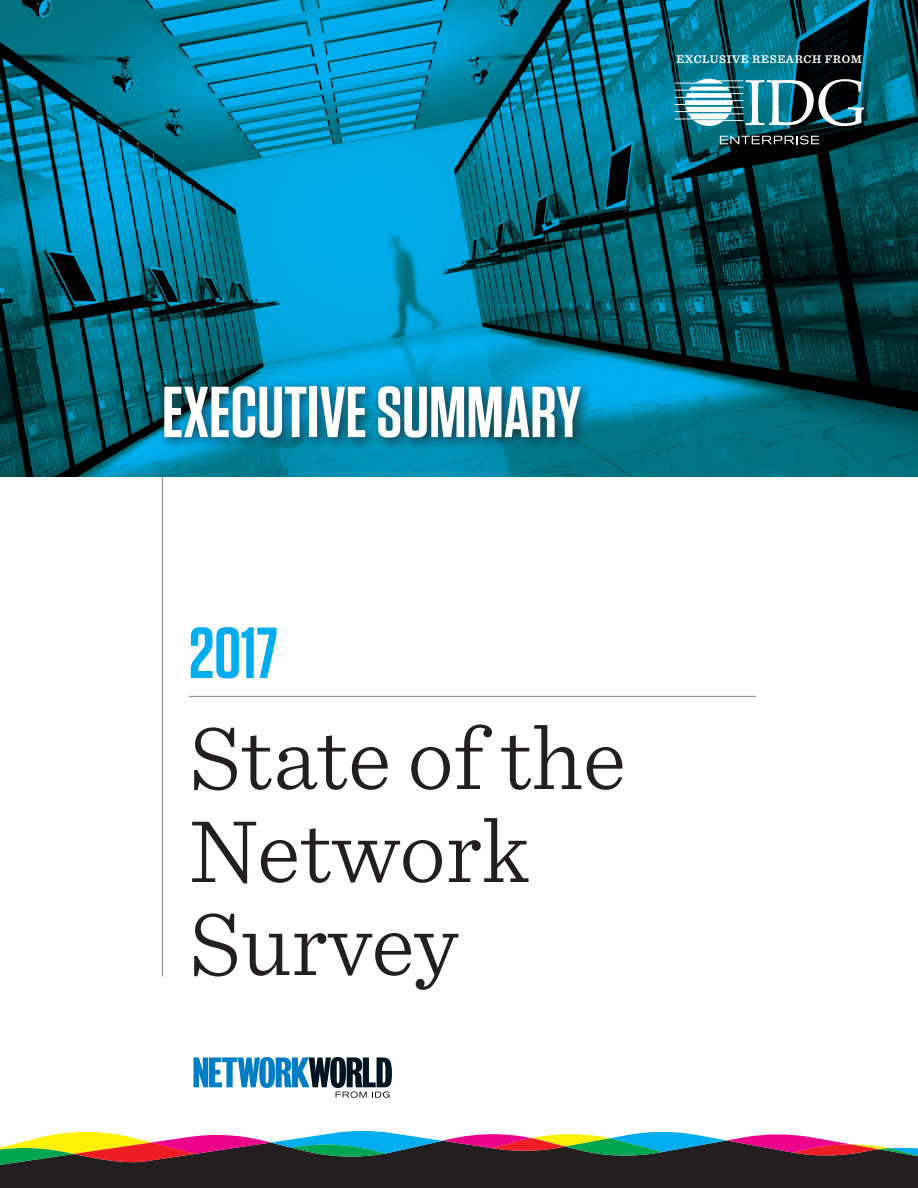
<style>
.page{position:relative;width:918px;height:1188px;background:#fff}
.page>*{position:absolute;margin:0;border:0;box-sizing:border-box;transform-origin:0 0}
.survey_title{font:300 93px/93px "Sentinel";color:#231f20}
.t1{font:600 72px "Tungsten";color:#fff}
.survey_title-2{font:600 72px "Tungsten";color:#00aeef}
.t2{font:600 11.7px "Sentinel";letter-spacing:.05em;color:#fff}
</style>
<div class="page">
<img style="left:0;top:0;width:918px;height:477px">
<hr style="left:189px;top:696px;width:567px;height:1px;background:#808285">
<div style="left:157px;top:379px;width:436px;height:72px;background:#231f20;opacity:.75"></div>
<svg style="left:720px;top:136px;width:99px;height:8px"></svg>
<svg style="left:675px;top:79px;width:189px;height:47px"></svg>
<hr style="left:162px;top:477px;width:1px;height:499px;background:#808285">
<svg style="left:0;top:1131px;width:918px;height:57px;background:#564e4d"></svg>
<svg style="left:194px;top:1057px;width:198px;height:41px"></svg>
<p class="t2" style="left:677px;top:50px;width:187px">EXCLUSIVE RESEARCH FROM</p>
<p class="t1" style="left:162px;top:374px;width:420px">EXECUTIVE SUMMARY</p>
<p class="survey_title-2" style="left:189px;top:615px;width:90px">2017</p>
<p class="survey_title" style="left:189px;top:705px;width:439px">State of the<br>Network<br>Survey</p>
</div>
